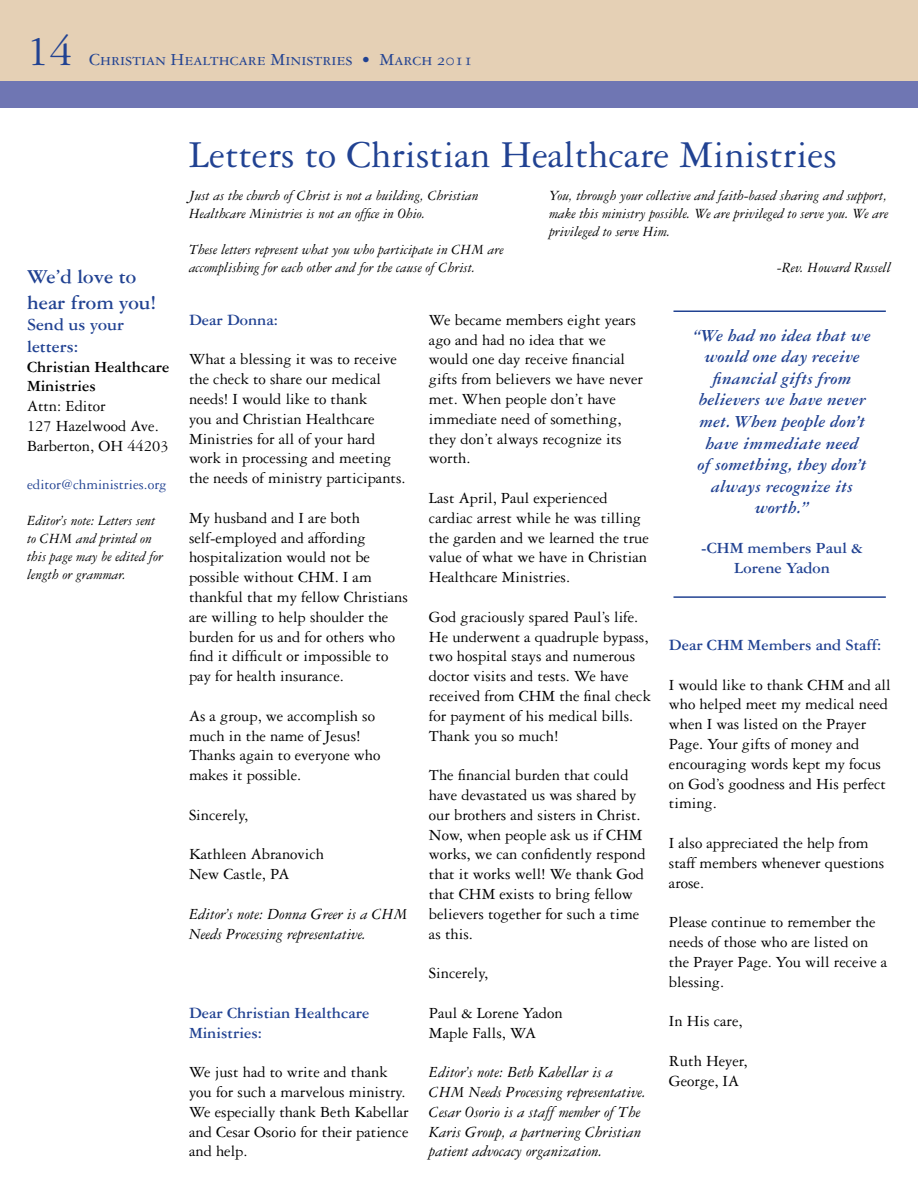
<style>
.page{position:relative;width:918px;height:1188px;background:#fff}
.page>*{position:absolute;margin:0;border:0;box-sizing:border-box;transform-origin:0 0}
.t1{font:45px "Garamond Three";color:#214292}
.t2{font:40.5px "Garamond Three";color:#214292}
.t3{font:700 21px/25.2px "Garamond Three";color:#214292}
.t4{font:italic 700 18px/21.6px "Garamond Three";color:#214292;text-align:center}
.t5{font:18px "Garamond Three SC";color:#214292}
.t6{font:700 18px/21.6px "Garamond Three";color:#214292}
.t7{font:16.5px/19.8px "Garamond Three";color:#000}
.t8{font:italic 16.5px/19.8px "Garamond Three";color:#000}
.t9{font:700 16.5px/19.8px "Garamond Three";color:#214292}
.t10{font:700 16.5px/19.8px "Garamond Three";color:#000}
.t11{font:italic 15px/18px "Garamond Three";color:#000}
.t12{font:15px "Garamond Three";color:#214292}
</style>
<div class="page">
<div style="left:0;top:0;width:918px;height:81px;background:#e5d0b5"></div>
<div style="left:0;top:81px;width:918px;height:27px;background:#6f76b3"></div>
<hr style="left:674px;top:311px;width:212px;height:1px;background:#214292">
<hr style="left:674px;top:596px;width:212px;height:2px;background:#214292">
<h1 class="t1" style="left:27px;top:27px;width:46px">14</h1>
<p class="t5" style="left:89px;top:50px;width:385px">Christian Healthcare Ministries • March 2011</p>
<h2 class="t2" style="left:189px;top:132px;width:649px">Letters to Christian Healthcare Ministries</h2>
<p class="t3" style="left:27px;top:264px;width:131px">We’d love to hear from you!</p>
<p class="t6" style="left:27px;top:314px;width:99px">Send us your letters:</p>
<p class="t10" style="left:27px;top:356px;width:144px">Christian Healthcare<br>Ministries</p>
<p class="t7" style="left:27px;top:396px;width:143px">Attn: Editor<br>127 Hazelwood Ave.<br>Barberton, OH 44203</p>
<p class="t12" style="left:27px;top:476px;width:141px">editor@chministries.org</p>
<p class="t11" style="left:27px;top:511px;width:138px">Editor’s note: Letters sent to CHM and printed on this page may be edited for length or grammar.</p>
<p class="t11" style="left:189px;top:187px;width:291px">Just as the church of Christ is not a building, Christian<br>Healthcare Ministries is not an office in Ohio.</p>
<p class="t11" style="left:189px;top:241px;width:316px">These letters represent what you who participate in CHM are accomplishing for each other and for the cause of Christ.</p>
<p class="t11" style="left:549px;top:187px;width:341px;text-align:justify">You, through your collective and faith-based sharing and support, make this ministry possible. We are privileged to serve you. We are privileged to serve Him.</p>
<p class="t11" style="left:777px;top:259px;width:116px">-Rev. Howard Russell</p>
<p class="t9" style="left:189px;top:310px;width:90px">Dear Donna:</p>
<p class="t7" style="left:189px;top:349px;width:218px">What a blessing it was to receive the check to share our medical needs! I would like to thank<br>you and Christian Healthcare<br>Ministries for all of your hard work in processing and meeting the needs of ministry participants.</p>
<p class="t7" style="left:189px;top:508px;width:221px">My husband and I are both self-employed and affording hospitalization would not be possible without CHM. I am thankful that my fellow Christians are willing to help shoulder the burden for us and for others who find it difficult or impossible to pay for health insurance.</p>
<p class="t7" style="left:189px;top:706px;width:193px">As a group, we accomplish so much in the name of Jesus!<br>Thanks again to everyone who makes it possible.</p>
<p class="t7" style="left:189px;top:805px;width:61px">Sincerely,</p>
<p class="t7" style="left:189px;top:844px;width:137px">Kathleen Abranovich<br>New Castle, PA</p>
<p class="t8" style="left:189px;top:904px;width:220px">Editor’s note: Donna Greer is a CHM<br>Needs Processing representative.</p>
<p class="t9" style="left:189px;top:1003px;width:182px">Dear Christian Healthcare<br>Ministries:</p>
<p class="t7" style="left:189px;top:1062px;width:221px">We just had to write and thank you for such a marvelous ministry.<br>We especially thank Beth Kabellar and Cesar Osorio for their patience and help.</p>
<p class="t7" style="left:429px;top:310px;width:216px">We became members eight years ago and had no idea that we would one day receive financial gifts from believers we have never met. When people don’t have immediate need of something, they don’t always recognize its worth.</p>
<p class="t7" style="left:429px;top:488px;width:221px">Last April, Paul experienced cardiac arrest while he was tilling the garden and we learned the true value of what we have in Christian<br>Healthcare Ministries.</p>
<p class="t7" style="left:429px;top:607px;width:223px">God graciously spared Paul’s life.<br>He underwent a quadruple bypass, two hospital stays and numerous doctor visits and tests. We have received from CHM the final check for payment of his medical bills.<br>Thank you so much!</p>
<p class="t7" style="left:429px;top:765px;width:218px">The financial burden that could have devastated us was shared by our brothers and sisters in Christ.<br>Now, when people ask us if CHM works, we can confidently respond that it works well! We thank God that CHM exists to bring fellow believers together for such a time as this.</p>
<p class="t7" style="left:429px;top:963px;width:61px">Sincerely,</p>
<p class="t7" style="left:429px;top:1003px;width:135px">Paul &amp; Lorene Yadon<br>Maple Falls, WA</p>
<p class="t8" style="left:429px;top:1063px;width:219px">Editor’s note: Beth Kabellar is a CHM Needs Processing representative.<br>Cesar Osorio is a staff member of The Karis Group, a partnering Christian patient advocacy organization.</p>
<p class="t4" style="left:694px;top:324px;width:179px">“We had no idea that we would one day receive financial gifts from believers we have never met. When people don’t have immediate need<br>of something, they don’t always recognize its worth.”</p>
<p class="t9" style="left:701px;top:538px;width:163px;text-align:center">-CHM members Paul &amp;<br>Lorene Yadon</p>
<p class="t9" style="left:669px;top:635px;width:214px">Dear CHM Members and Staff:</p>
<p class="t7" style="left:669px;top:675px;width:223px">I would like to thank CHM and all who helped meet my medical need when I was listed on the Prayer<br>Page. Your gifts of money and encouraging words kept my focus on God’s goodness and His perfect timing.</p>
<p class="t7" style="left:669px;top:833px;width:217px">I also appreciated the help from staff members whenever questions arose.</p>
<p class="t7" style="left:669px;top:912px;width:220px">Please continue to remember the needs of those who are listed on the Prayer Page. You will receive a blessing.</p>
<p class="t7" style="left:669px;top:1011px;width:75px">In His care,</p>
<p class="t7" style="left:669px;top:1051px;width:80px">Ruth Heyer,<br>George, IA</p>
</div>
